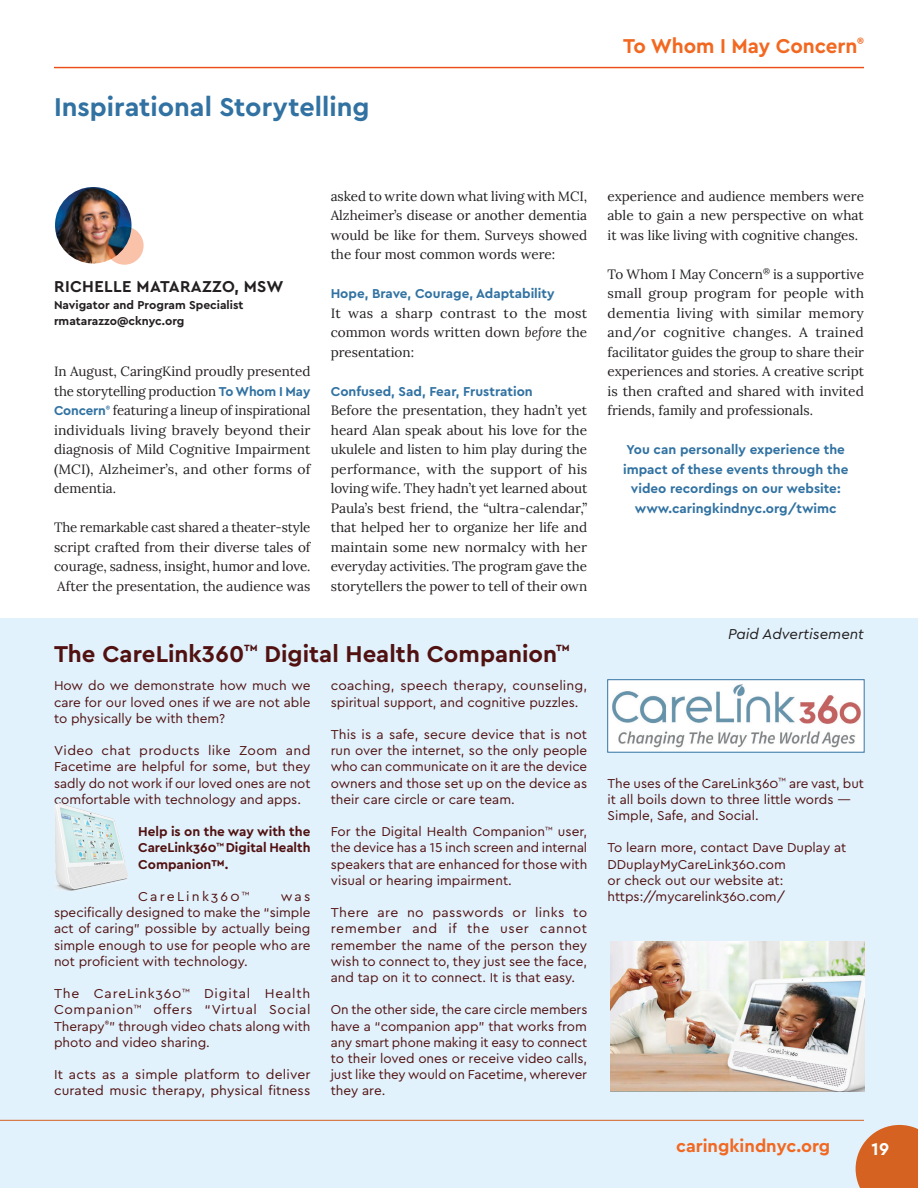
<style>
.page{position:relative;width:918px;height:1188px;background:#fff}
.page>*{position:absolute;margin:0;border:0;box-sizing:border-box;transform-origin:0 0}
.Headline_1{font:700 27px "Cera PRO";color:#3172a2}
.Headline_1-2{font:700 24px "Cera PRO";color:#511111}
.t1{font:700 21px "Cera PRO";letter-spacing:-.005em;color:#f26821}
.t2{font:700 18px "Cera PRO";color:#f26821}
.t3{font:700 18px "Cera PRO";color:#fff}
.Staff_Name{font:700 16.5px "Cera PRO";letter-spacing:.02em;color:#231f20}
.t4{font:italic 15px "Cera PRO";color:#231f20}
.Newsletter_Paragaph{font:13.5px/16.2px "Cera PRO";color:#511111;text-align:justify}
.Newsletter_Paragaph-2{font:13.5px/19.5px "Lora";color:#231f20;text-align:justify}
.Newsletter_Paragaph-3{font:700 13.5px/19.5px "Cera PRO";color:#3172a2;text-align:center}
.Newsletter_Paragaph-4{font:700 13.5px/16.2px "Cera PRO";letter-spacing:-.005em;color:#511111;text-align:justify}
.Newsletter_Paragaph-5{font:13.5px "Cera PRO";letter-spacing:.16em;color:#511111}
.Areas_of_Emphasis_Small{font:700 12px "Cera PRO";color:#231f20}
.s1{font-family:"Cera PRO";font-weight:700;color:#3172a2}
.s2{font-style:italic}
</style>
<div class="page">
<hr style="left:54px;top:68px;width:810px;height:1px;background:#f26821">
<div style="left:0;top:618px;width:918px;height:570px;background:#e1f2fc"></div>
<svg style="left:856px;top:1125px;width:62px;height:63px;background:#d67238"></svg>
<hr style="left:0;top:1120px;width:864px;height:1px;background:#f26821">
<img style="left:610px;top:682px;width:252px;height:68px">
<img style="left:55px;top:187px;width:77px;height:77px;border-radius:38px">
<svg style="left:105px;top:226px;width:39px;height:39px"></svg>
<hr style="left:54px;top:67px;width:810px;height:1px;background:#f26821">
<img style="left:54px;top:804px;width:74px;height:87px">
<img style="left:611px;top:941px;width:253px;height:150px">
<p class="Headline_1" style="left:54px;top:89px;width:317px">Inspirational Storytelling</p>
<p class="t1" style="left:623px;top:32px;width:242px">To Whom I May Concern<sup>®</sup></p>
<p class="Staff_Name" style="left:54px;top:276px;width:231px">RICHELLE MATARAZZO, MSW</p>
<p class="Areas_of_Emphasis_Small" style="left:54px;top:297px;width:191px">Navigator and Program Specialist</p>
<p class="Areas_of_Emphasis_Small" style="left:54px;top:313px;width:132px">rmatarazzo@cknyc.org</p>
<p class="Newsletter_Paragaph-2" style="left:54px;top:361px;width:258px">In August, CaringKind proudly presented the storytelling production <span class="s1">To Whom I May Concern</span><sup>®</sup> featuring a lineup of inspirational individuals living bravely beyond their diagnosis of Mild Cognitive Impairment (MCI), Alzheimer’s, and other forms of dementia.</p>
<p class="Newsletter_Paragaph-2" style="left:54px;top:517px;width:258px">The remarkable cast shared a theater-style script crafted from their diverse tales of courage, sadness, insight, humor and love.</p>
<p class="Newsletter_Paragaph-2" style="left:57px;top:575px;width:255px">After the presentation, the audience was</p>
<p class="Newsletter_Paragaph-2" style="left:331px;top:185px;width:258px">asked to write down what living with MCI, Alzheimer’s disease or another dementia would be like for them. Surveys showed the four most common words were:</p>
<p class="Newsletter_Paragaph-3" style="left:331px;top:283px;width:226px">Hope, Brave, Courage, Adaptability</p>
<p class="Newsletter_Paragaph-2" style="left:331px;top:302px;width:258px">It was a sharp contrast to the most common words written down <span class="s2">before</span> the presentation:</p>
<p class="Newsletter_Paragaph-3" style="left:331px;top:381px;width:204px">Confused, Sad, Fear, Frustration</p>
<p class="Newsletter_Paragaph-2" style="left:331px;top:400px;width:258px">Before the presentation, they hadn’t yet heard Alan speak about his love for the ukulele and listen to him play during the performance, with the support of his loving wife. They hadn’t yet learned about Paula’s best friend, the “ultra-calendar,” that helped her to organize her life and maintain some new normalcy with her everyday activities. The program gave the storytellers the power to tell of their own</p>
<p class="Headline_1-2" style="left:54px;top:638px;width:517px">The CareLink360<sup>™</sup> Digital Health Companion<sup>™</sup></p>
<p class="Newsletter_Paragaph" style="left:54px;top:677px;width:258px">How do we demonstrate how much we care for our loved ones if we are not able to physically be with them?</p>
<p class="Newsletter_Paragaph" style="left:54px;top:742px;width:258px">Video chat products like Zoom and Facetime are helpful for some, but they sadly do not work if our loved ones are not comfortable with technology and apps.</p>
<p class="Newsletter_Paragaph-4" style="left:138px;top:823px;width:174px">Help is on the way with the CareLink360<sup>™</sup> Digital Health Companion™.</p>
<p class="Newsletter_Paragaph-5" style="left:138px;top:888px;width:113px">CareLink360 <sup>™</sup></p>
<p class="Newsletter_Paragaph" style="left:54px;top:888px;width:258px;text-indent:227px">was specifically designed to make the “simple act of caring” possible by actually being simple enough to use for people who are not proficient with technology.</p>
<p class="Newsletter_Paragaph" style="left:54px;top:985px;width:258px">The CareLink360<sup>™</sup> Digital Health Companion<sup>™</sup> offers “Virtual Social Therapy<sup>®</sup>” through video chats along with photo and video sharing.</p>
<p class="Newsletter_Paragaph" style="left:54px;top:1066px;width:258px">It acts as a simple platform to deliver curated music therapy, physical fitness</p>
<p class="Newsletter_Paragaph" style="left:331px;top:677px;width:258px">coaching, speech therapy, counseling, spiritual support, and cognitive puzzles.</p>
<p class="Newsletter_Paragaph" style="left:331px;top:726px;width:258px">This is a safe, secure device that is not run over the internet, so the only people who can communicate on it are the device owners and those set up on the device as their care circle or care team.</p>
<p class="Newsletter_Paragaph" style="left:331px;top:823px;width:258px">For the Digital Health Companion<sup>™</sup> user, the device has a 15 inch screen and internal speakers that are enhanced for those with visual or hearing impairment.</p>
<p class="Newsletter_Paragaph" style="left:331px;top:904px;width:258px">There are no passwords or links to remember and if the user cannot remember the name of the person they wish to connect to, they just see the face, and tap on it to connect. It is that easy.</p>
<p class="Newsletter_Paragaph" style="left:331px;top:1001px;width:258px">On the other side, the care circle members have a “companion app” that works from</p>
<p class="Newsletter_Paragaph" style="left:331px;top:1034px;width:258px">any smart phone making it easy to connect to their loved ones or receive video calls, just like they would on Facetime, wherever they are.</p>
<p class="Newsletter_Paragaph-2" style="left:608px;top:185px;width:258px">experience and audience members were able to gain a new perspective on what it was like living with cognitive changes.</p>
<p class="Newsletter_Paragaph-2" style="left:608px;top:263px;width:258px">To Whom I May Concern<sup>®</sup> is a supportive small group program for people with dementia living with similar memory and/or cognitive changes. A trained facilitator guides the group to share their experiences and stories. A creative script is then crafted and shared with invited friends, family and professionals.</p>
<p class="Newsletter_Paragaph-3" style="left:623px;top:439px;width:227px">You can personally experience the impact of these events through the video recordings on our website:</p>
<p class="Newsletter_Paragaph-3" style="left:635px;top:498px;width:203px">www.caringkindnyc.org/twimc</p>
<p class="t4" style="left:728px;top:624px;width:137px">Paid Advertisement</p>
<p class="Newsletter_Paragaph" style="left:608px;top:774px;width:258px">The uses of the CareLink360<sup>™</sup> are vast, but it all boils down to three little words —</p>
<p class="Newsletter_Paragaph" style="left:608px;top:807px;width:153px">Simple, Safe, and Social.</p>
<p class="Newsletter_Paragaph" style="left:608px;top:839px;width:240px">To learn more, contact Dave Duplay at<br>DDuplayMyCareLink360.com</p>
<p class="Newsletter_Paragaph" style="left:608px;top:872px;width:177px">or check out our website at:</p>
<p class="Newsletter_Paragaph" style="left:608px;top:888px;width:179px">https://mycarelink360.com/</p>
<p class="t2" style="left:676px;top:1134px;width:156px">caringkindnyc.org</p>
<p class="t3" style="left:872px;top:1137px;width:19px">19</p>
</div>
